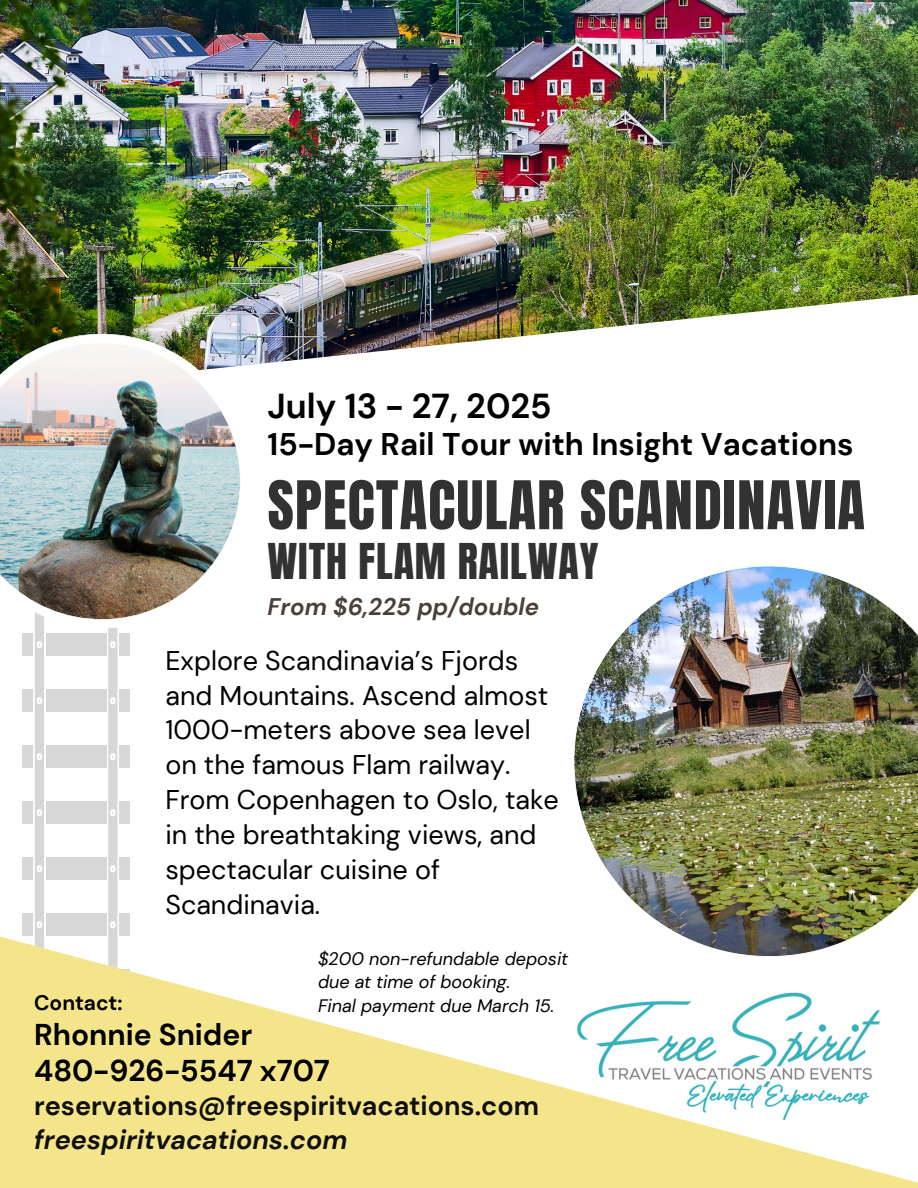
<style>
.page{position:relative;width:918px;height:1188px;background:#fff}
.page>*{position:absolute;margin:0;border:0;box-sizing:border-box;transform-origin:0 0}
.t1{font:57px "Anton";letter-spacing:.02em;color:#323232}
.t2{font:42px "Anton";letter-spacing:.02em;color:#323232}
.t3{font:700 34.5px "DM Sans";color:#000}
.t4{font:700 31.2px "DM Sans";color:#000}
.t5{font:700 30px/36px "DM Sans";color:#000}
.t6{font:27px/34.8px "DM Sans";color:#000}
.t7{font:700 27px "DM Sans";color:#0f1010}
.t8{font:italic 700 27px "DM Sans";color:#0f1010}
.t9{font:italic 700 24px "DM Sans";color:#4b3f3a}
.t10{font:700 21px "DM Sans";color:#000}
.t11{font:italic 18px "DM Sans";color:#000}
</style>
<div class="page">
<div style="left:119px;top:634px;width:11px;height:22px;background:#d8d7d7"></div>
<div style="left:119px;top:690px;width:11px;height:22px;background:#d8d7d7"></div>
<div style="left:119px;top:746px;width:11px;height:22px;background:#d8d7d7"></div>
<div style="left:119px;top:802px;width:11px;height:22px;background:#d8d7d7"></div>
<div style="left:119px;top:858px;width:11px;height:22px;background:#d8d7d7"></div>
<div style="left:119px;top:914px;width:11px;height:22px;background:#d8d7d7"></div>
<svg style="left:108px;top:628px;width:9px;height:289px;background:#dadada"></svg>
<div style="left:22px;top:634px;width:11px;height:22px;background:#d8d7d7"></div>
<div style="left:22px;top:690px;width:11px;height:22px;background:#d8d7d7"></div>
<div style="left:22px;top:746px;width:11px;height:22px;background:#d8d7d7"></div>
<div style="left:22px;top:802px;width:11px;height:22px;background:#d8d7d7"></div>
<div style="left:22px;top:858px;width:11px;height:22px;background:#d8d7d7"></div>
<div style="left:22px;top:914px;width:11px;height:22px;background:#d8d7d7"></div>
<div style="left:35px;top:628px;width:9px;height:289px;background:#d8d7d7"></div>
<div style="left:46px;top:858px;width:60px;height:22px;background:#d8d7d7"></div>
<div style="left:46px;top:914px;width:60px;height:22px;background:#d8d7d7"></div>
<div style="left:46px;top:634px;width:60px;height:22px;background:#d8d7d7"></div>
<div style="left:46px;top:690px;width:60px;height:22px;background:#d8d7d7"></div>
<div style="left:46px;top:746px;width:60px;height:22px;background:#d8d7d7"></div>
<div style="left:46px;top:802px;width:60px;height:22px;background:#d8d7d7"></div>
<img style="left:0;top:0;width:918px;height:288px">
<img style="left:0;top:288px;width:918px;height:77px">
<img style="left:0;top:334px;width:249px;height:294px">
<svg style="left:0;top:917px;width:918px;height:271px;fill:#f5e58a"></svg>
<img style="left:561px;top:566px;width:357px;height:403px">
<h2 class="t3" style="left:268px;top:384px;width:286px">July 13 - 27, 2025</h2>
<h2 class="t4" style="left:268px;top:424px;width:587px">15-Day Rail Tour with Insight Vacations</h2>
<h3 class="t1" style="left:268px;top:464px;width:599px">SPECTACULAR SCANDINAVIA</h3>
<h1 class="t2" style="left:268px;top:531px;width:332px">WITH FLAM RAILWAY</h1>
<h6 class="t9" style="left:268px;top:591px;width:273px">From $6,225 pp/double</h6>
<p class="t6" style="left:165px;top:643px;width:395px">Explore Scandinavia’s Fjords and Mountains. Ascend almost<br>1000-meters above sea level on the famous Flam railway.<br>From Copenhagen to Oslo, take in the breathtaking views, and spectacular cuisine of<br>Scandinavia.</p>
<p class="t11" style="left:318px;top:947px;width:252px">$200 non-refundable deposit</p>
<h5 class="t11" style="left:318px;top:971px;width:194px">due at time of booking.</h5>
<p class="t11" style="left:318px;top:994px;width:238px">Final payment due March 15.</p>
<h4 class="t10" style="left:34px;top:989px;width:90px">Contact:</h4>
<h4 class="t5" style="left:34px;top:1017px;width:297px">Rhonnie Snider<br>480-926-5547 x707</h4>
<p class="t7" style="left:34px;top:1088px;width:506px">reservations@freespiritvacations.com</p>
<h3 class="t8" style="left:34px;top:1122px;width:315px">freespiritvacations.com</h3>
</div>
